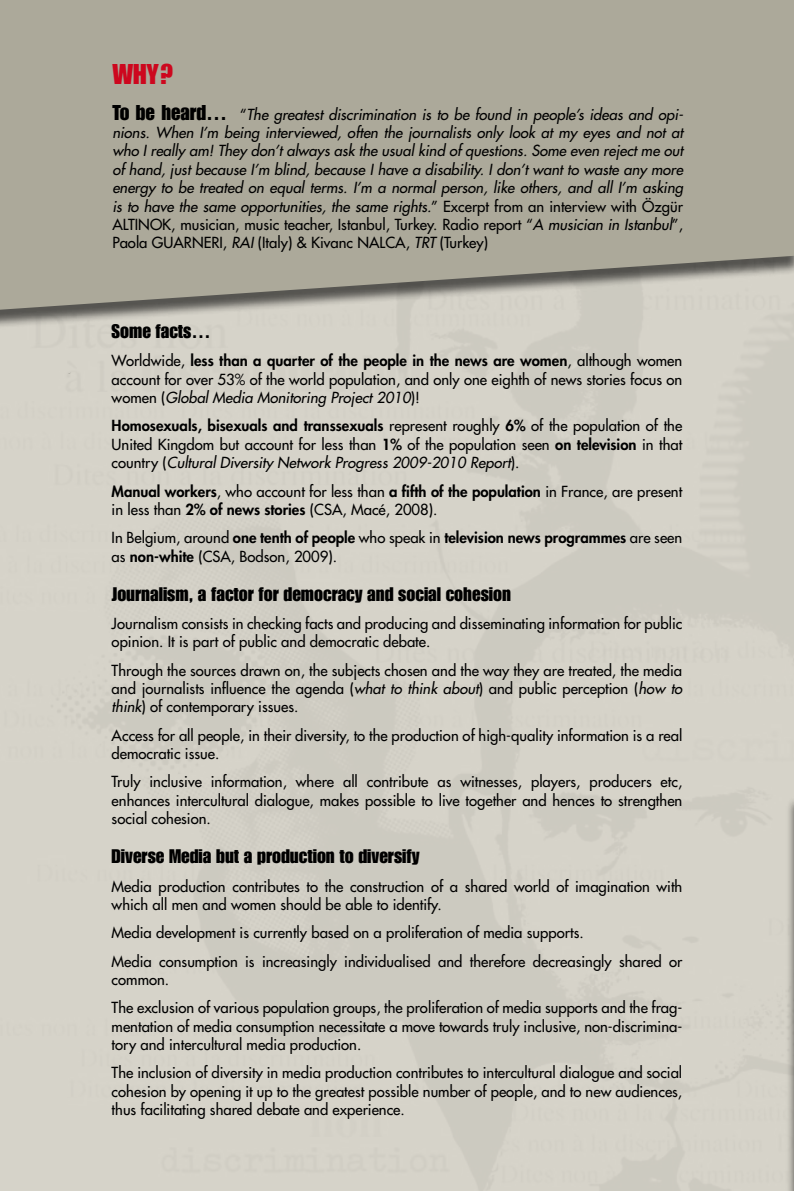
<style>
.page{position:relative;width:794px;height:1191px;background:#fff}
.page>*{position:absolute;margin:0;border:0;box-sizing:border-box;transform-origin:0 0}
.t1{font:28px "Impact";color:#cd071e}
.t2{font:19.25px "Impact";color:#000}
.t3{font:500 14.88px/18.4px "Futura Std";color:#000}
.t4{font:italic 500 14.88px/18.4px "Futura Std";color:#000;text-align:justify}
.s1{font-family:"Impact";font-weight:400;font-style:normal;font-size:21px}
.s2{font-style:normal}
.s3{font-weight:800}
.s4{font-style:italic}
</style>
<div class="page">
<div style="left:0;top:0;width:794px;height:330px;background:#000;opacity:.6"></div>
<svg style="left:0;top:0;width:794px;height:310px;background:#aba89a"></svg>
<div style="left:785px;top:744px;width:9px;height:447px;background:#000;opacity:.6"></div>
<h1 class="t1" style="left:112px;top:58px;width:63px">WHY?</h1>
<p class="t4" style="left:112px;top:105px;width:572px"><span class="s1">To be heard…</span> <span class="s2">“</span>The greatest discrimination is to be found in people’s ideas and opi&shy;nions. When I’m being interviewed, often the journalists only look at my eyes and not at who I really am! They don’t always ask the usual kind of questions. Some even reject me out of hand, just because I’m blind, because I have a disability. I don’t want to waste any more energy to be treated on equal terms. I’m a normal person, like others, and all I’m asking is to have the same opportunities, the same rights.<span class="s2">” Excerpt from an interview with Özgür ALTINOK, musician, music teacher, Istanbul, Turkey. Radio report “</span>A musician in Istanbul<span class="s2">”, Paola GUARNERI,</span> RAI <span class="s2">(Italy) &amp; Kivanc NALCA,</span> TRT <span class="s2">(Turkey)</span></p>
<p class="t2" style="left:112px;top:320px;width:101px">Some facts…</p>
<p class="t3" style="left:112px;top:352px;width:572px;text-align:justify">Worldwide, <span class="s3">less than a quarter of the people in the news are women</span>, although women account for over 53% of the world population, and only one eighth of news stories focus on women (<span class="s4">Global Media Monitoring Project 2010</span>)!</p>
<p class="t3" style="left:112px;top:417px;width:572px;text-align:justify"><span class="s3">Homosexuals, bisexuals and transsexuals</span> represent roughly <span class="s3">6%</span> of the population of the United Kingdom but account for less than <span class="s3">1%</span> of the population seen <span class="s3">on television</span> in that country (<span class="s4">Cultural Diversity Network Progress 2009-2010 Report</span>).</p>
<p class="t3" style="left:112px;top:482px;width:572px"><span class="s3">Manual workers</span>, who account for less than <span class="s3">a fifth of the population</span> in France, are present in less than <span class="s3">2% of news stories</span> (CSA, Macé, 2008).</p>
<p class="t3" style="left:112px;top:528px;width:572px">In Belgium, around <span class="s3">one tenth of people</span> who speak in <span class="s3">television news programmes</span> are seen as <span class="s3">non-white</span> (CSA, Bodson, 2009).</p>
<p class="t2" style="left:112px;top:582px;width:401px">Journalism, a factor for democracy and social cohesion</p>
<p class="t3" style="left:112px;top:614px;width:572px">Journalism consists in checking facts and producing and disseminating information for public opinion. It is part of public and democratic debate.</p>
<p class="t3" style="left:112px;top:661px;width:572px;text-align:justify">Through the sources drawn on, the subjects chosen and the way they are treated, the media and journalists influence the agenda (<span class="s4">what to think about</span>) and public perception (<span class="s4">how to think</span>) of contemporary issues.</p>
<p class="t3" style="left:112px;top:726px;width:572px">Access for all people, in their diversity, to the production of high-quality information is a real democratic issue.</p>
<p class="t3" style="left:112px;top:773px;width:572px;text-align:justify">Truly inclusive information, where all contribute as witnesses, players, producers etc, enhances intercultural dialogue, makes possible to live together and hences to strengthen social cohesion.</p>
<p class="t2" style="left:112px;top:845px;width:309px">Diverse Media but a production to diversify</p>
<p class="t3" style="left:112px;top:877px;width:572px">Media production contributes to the construction of a shared world of imagination with which all men and women should be able to identify.</p>
<p class="t3" style="left:112px;top:918px;width:572px;line-height:28.3px">Media development is currently based on a proliferation of media supports.<br>Media consumption is increasingly individualised and therefore decreasingly shared or</p>
<p class="t3" style="left:112px;top:965px;width:572px;line-height:28.3px">common.<br>The exclusion of various population groups, the proliferation of media supports and the frag-</p>
<p class="t3" style="left:112px;top:1017px;width:572px">mentation of media consumption necessitate a move towards truly inclusive, non-discrimina&shy;tory and intercultural media production.</p>
<p class="t3" style="left:112px;top:1063px;width:572px;text-align:justify">The inclusion of diversity in media production contributes to intercultural dialogue and social cohesion by opening it up to the greatest possible number of people, and to new audiences, thus facilitating shared debate and experience.</p>
</div>
